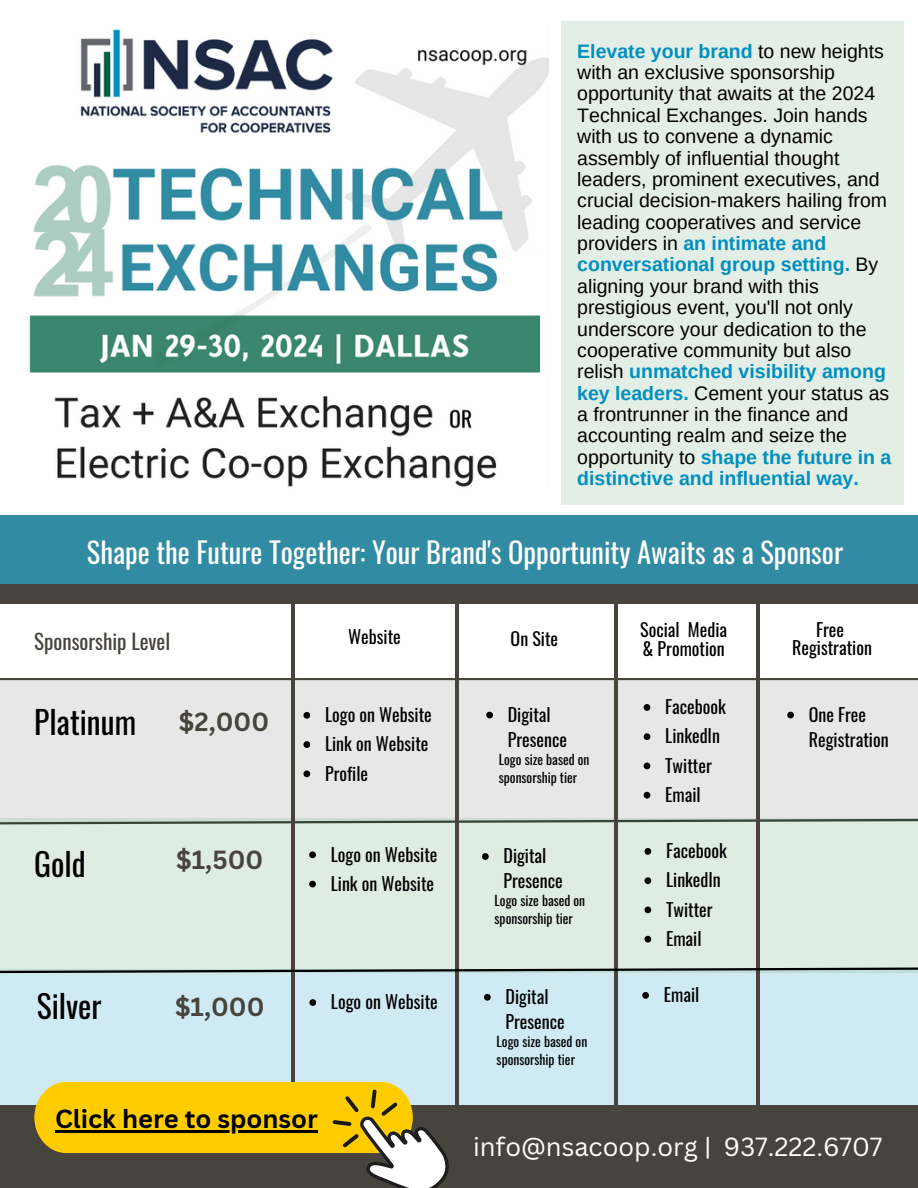
<style>
.page{position:relative;width:918px;height:1188px;background:#fff}
.page>*{position:absolute;margin:0;border:0;box-sizing:border-box;transform-origin:0 0}
.t1{font:31.5px "Oswald";color:#000}
.t2{font:28.5px "Oswald";color:#fff}
.t3{font:25.5px "Canva Sans";color:#fff}
.t4{font:700 25.5px "Canva Sans";color:#46443d}
.t5{font:700 25.5px "Canva Sans";color:#000}
.t6{font:21px "Oswald";color:#46443d}
.t7{font:19.5px/21.3px "Arimo";color:#000}
.t8{font:18px/24.8px "Oswald";color:#000}
.t9{font:13.5px "Oswald";color:#000}
.s1{font-weight:700;color:#008fbf}
</style>
<div class="page">
<div style="left:0;top:566px;width:918px;height:38px;background:#46443d"></div>
<div style="left:0;top:969px;width:918px;height:137px;background:#d0eaf3"></div>
<hr style="left:0;top:678px;width:918px;height:2px;background:#46443d">
<div style="left:0;top:681px;width:918px;height:140px;background:#e7e7e7"></div>
<div style="left:0;top:1106px;width:918px;height:82px;background:#46443d"></div>
<div style="left:562px;top:22px;width:342px;height:483px;background:#e3eee6"></div>
<img style="left:29px;top:29px;width:519px;height:458px">
<div style="left:0;top:818px;width:918px;height:155px;background:#deece2"></div>
<div style="left:0;top:515px;width:918px;height:69px;background:#318ba2"></div>
<hr style="left:291px;top:594px;width:3px;height:578px;background:#46443d">
<hr style="left:455px;top:594px;width:3px;height:578px;background:#46443d">
<hr style="left:615px;top:585px;width:3px;height:579px;background:#46443d">
<hr style="left:756px;top:603px;width:3px;height:579px;background:#46443d">
<svg style="left:0;top:966px;width:918px;height:8px"></svg>
<svg style="left:34px;top:1082px;width:417px;height:106px"></svg>
<svg style="left:787px;top:712px;width:7px;height:6px"></svg>
<svg style="left:303px;top:712px;width:7px;height:7px"></svg>
<svg style="left:303px;top:741px;width:7px;height:7px"></svg>
<svg style="left:303px;top:770px;width:7px;height:7px"></svg>
<svg style="left:644px;top:704px;width:6px;height:7px"></svg>
<svg style="left:644px;top:733px;width:6px;height:7px"></svg>
<svg style="left:644px;top:763px;width:6px;height:6px"></svg>
<svg style="left:644px;top:792px;width:6px;height:7px"></svg>
<svg style="left:486px;top:712px;width:7px;height:6px"></svg>
<svg style="left:309px;top:851px;width:7px;height:7px"></svg>
<svg style="left:309px;top:881px;width:7px;height:6px"></svg>
<svg style="left:309px;top:999px;width:7px;height:7px"></svg>
<svg style="left:645px;top:848px;width:6px;height:7px"></svg>
<svg style="left:645px;top:877px;width:6px;height:7px"></svg>
<svg style="left:645px;top:907px;width:6px;height:6px"></svg>
<svg style="left:645px;top:936px;width:6px;height:7px"></svg>
<svg style="left:482px;top:853px;width:7px;height:7px"></svg>
<svg style="left:484px;top:994px;width:7px;height:7px"></svg>
<svg style="left:642px;top:992px;width:7px;height:7px"></svg>
<hr style="left:55px;top:1131px;width:263px;height:2px;background:#000">
<p class="t7" style="left:577px;top:40px;width:316px"><span class="s1">Elevate your brand</span> to new heights with an exclusive sponsorship opportunity that awaits at the 2024<br>Technical Exchanges. Join hands with us to convene a dynamic assembly of influential thought leaders, prominent executives, and crucial decision-makers hailing from leading cooperatives and service providers in <span class="s1">an intimate and conversational group setting.</span> By aligning your brand with this prestigious event, you'll not only underscore your dedication to the cooperative community but also relish <span class="s1">unmatched visibility among key leaders.</span> Cement your status as a frontrunner in the finance and accounting realm and seize the opportunity to <span class="s1">shape the future in a distinctive and influential way.</span></p>
<p class="t2" style="left:87px;top:530px;width:758px">Shape the Future Together: Your Brand's Opportunity Awaits as a Sponsor</p>
<p class="t6" style="left:34px;top:625px;width:137px">Sponsorship Level</p>
<p class="t8" style="left:348px;top:624px;width:54px">Website</p>
<p class="t8" style="left:511px;top:626px;width:49px">On Site</p>
<p class="t8" style="left:640px;top:617px;width:88px">Social Media</p>
<p class="t8" style="left:643px;top:636px;width:84px">&amp; Promotion</p>
<p class="t8" style="left:816px;top:617px;width:29px">Free</p>
<p class="t8" style="left:792px;top:635px;width:81px">Registration</p>
<p class="t1" style="left:34px;top:698px;width:103px">Platinum</p>
<p class="t4" style="left:179px;top:704px;width:92px">$2,000</p>
<p class="t8" style="left:325px;top:702px;width:108px">Logo on Website</p>
<p class="t8" style="left:325px;top:731px;width:105px">Link on Website</p>
<p class="t8" style="left:325px;top:760px;width:45px">Profile</p>
<p class="t8" style="left:508px;top:701px;width:61px">Digital<br>Presence</p>
<p class="t9" style="left:499px;top:748px;width:92px">Logo size based on</p>
<p class="t9" style="left:499px;top:766px;width:80px">sponsorship tier</p>
<p class="t8" style="left:665px;top:694px;width:62px">Facebook</p>
<p class="t8" style="left:665px;top:723px;width:56px">LinkedIn</p>
<p class="t8" style="left:665px;top:752px;width:48px">Twitter</p>
<p class="t8" style="left:665px;top:781px;width:37px">Email</p>
<p class="t8" style="left:809px;top:701px;width:81px">One Free<br>Registration</p>
<p class="t1" style="left:34px;top:839px;width:53px">Gold</p>
<p class="t4" style="left:176px;top:842px;width:89px">$1,500</p>
<p class="t8" style="left:331px;top:841px;width:108px">Logo on Website</p>
<p class="t8" style="left:331px;top:870px;width:105px">Link on Website</p>
<p class="t8" style="left:504px;top:843px;width:61px">Digital<br>Presence</p>
<p class="t9" style="left:495px;top:890px;width:92px">Logo size based on</p>
<p class="t9" style="left:495px;top:908px;width:80px">sponsorship tier</p>
<p class="t8" style="left:666px;top:838px;width:62px">Facebook</p>
<p class="t8" style="left:666px;top:867px;width:56px">LinkedIn</p>
<p class="t8" style="left:666px;top:896px;width:48px">Twitter</p>
<p class="t8" style="left:666px;top:925px;width:37px">Email</p>
<p class="t1" style="left:37px;top:982px;width:66px">Silver</p>
<p class="t4" style="left:175px;top:988px;width:91px">$1,000</p>
<p class="t8" style="left:331px;top:989px;width:108px">Logo on Website</p>
<p class="t8" style="left:506px;top:984px;width:61px">Digital<br>Presence</p>
<p class="t9" style="left:497px;top:1031px;width:92px">Logo size based on</p>
<p class="t9" style="left:497px;top:1049px;width:80px">sponsorship tier</p>
<p class="t8" style="left:664px;top:982px;width:37px">Email</p>
<p class="t5" style="left:55px;top:1101px;width:264px">Click here to sponsor</p>
<p class="t3" style="left:473px;top:1129px;width:411px">info@nsacoop.org | 937.222.6707</p>
</div>
